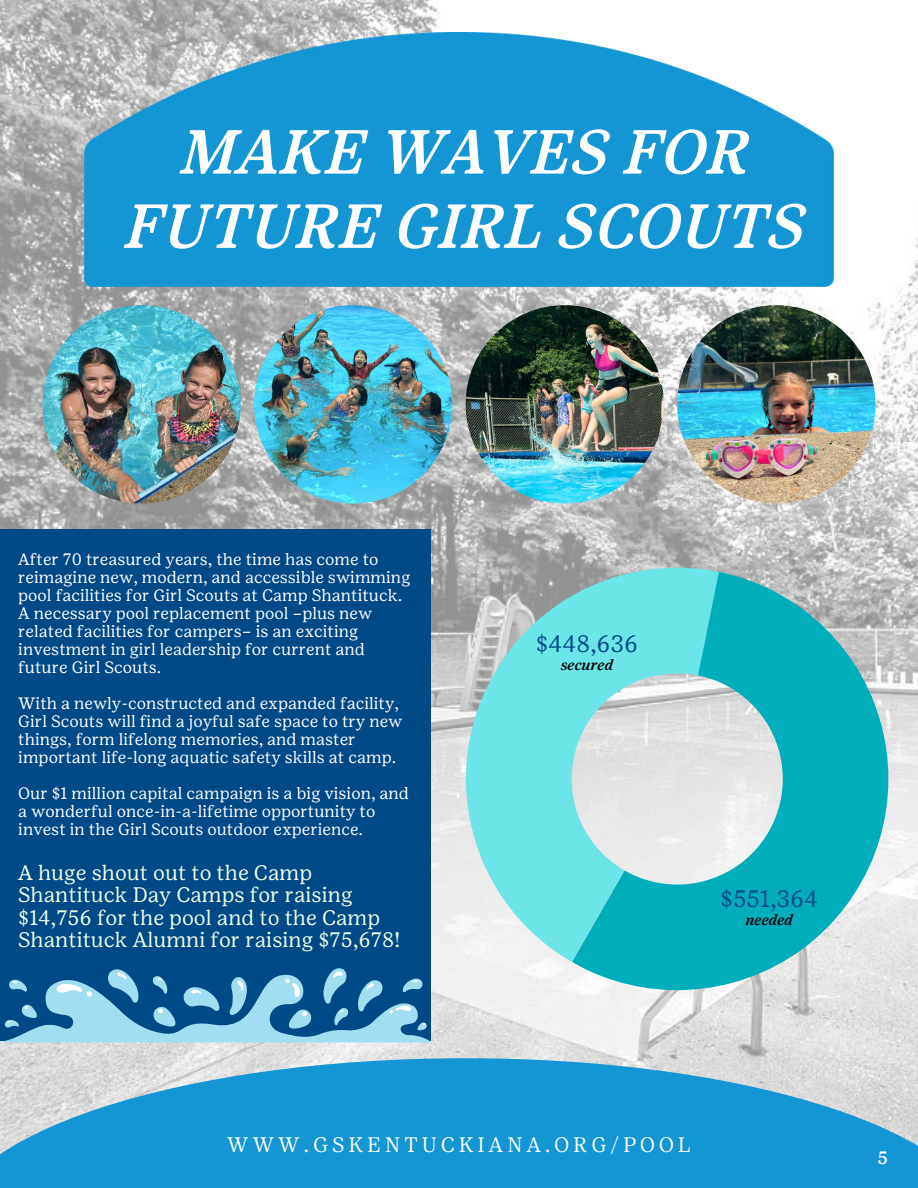
<style>
.page{position:relative;width:918px;height:1188px;background:#fff}
.page>*{position:absolute;margin:0;border:0;box-sizing:border-box;transform-origin:0 0}
.t1{font:italic 500 62.1px/74.2px "Girl Scout Text";color:#fff;text-align:center}
.t2{font:23.7px "Girl Scout Text";color:#004987}
.t3{font:21px/22.5px "Girl Scout Text";color:#efffe9}
.t4{font:300 21px "Girl Scout Display";letter-spacing:.205em;color:#fff}
.t5{font:500 18px "Girl Scout Text";color:#fff}
.t6{font:16.5px/18px "Girl Scout Text";color:#fff}
.t7{font:italic 500 14.7px "Girl Scout Text";color:#000}
</style>
<div class="page">
<img style="left:0;top:0;width:918px;height:1058px">
<img style="left:42px;top:305px;width:199px;height:198px;border-radius:50%">
<img style="left:254px;top:305px;width:198px;height:198px;border-radius:50%">
<img style="left:466px;top:305px;width:198px;height:198px;border-radius:50%">
<img style="left:677px;top:305px;width:199px;height:198px;border-radius:50%">
<svg style="left:0;top:1058px;width:918px;height:130px;background:#3ca4d5"></svg>
<img style="left:85px;top:33px;width:748px;height:253px">
<div style="left:0;top:529px;width:431px;height:511px;background:#004987"></div>
<svg style="left:1px;top:968px;width:430px;height:74px"></svg>
<svg style="left:442px;top:548px;width:287px;height:414px;background:#9cd6d7"></svg>
<svg style="left:572px;top:572px;width:329px;height:432px;background:#73cbd1"></svg>
<p class="t1" style="left:125px;top:114px;width:682px">MAKE WAVES FOR<br>FUTURE GIRL SCOUTS</p>
<p class="t6" style="left:18px;top:550px;width:394px">After 70 treasured years, the time has come to reimagine new, modern, and accessible swimming pool facilities for Girl Scouts at Camp Shantituck.<br>A necessary pool replacement pool –plus new related facilities for campers– is an exciting investment in girl leadership for current and future Girl Scouts.</p>
<p class="t6" style="left:18px;top:694px;width:386px">With a newly-constructed and expanded facility, Girl Scouts will find a joyful safe space to try new things, form lifelong memories, and master important life-long aquatic safety skills at camp.</p>
<p class="t6" style="left:18px;top:784px;width:392px">Our $1 million capital campaign is a big vision, and a wonderful once-in-a-lifetime opportunity to invest in the Girl Scouts outdoor experience.</p>
<p class="t3" style="left:18px;top:861px;width:384px">A huge shout out to the Camp Shantituck Day Camps for raising $14,756 for the pool and to the Camp Shantituck Alumni for raising $75,678!</p>
<p class="t2" style="left:536px;top:630px;width:104px">$448,636</p>
<p class="t7" style="left:561px;top:656px;width:54px">secured</p>
<p class="t2" style="left:720px;top:885px;width:99px">$551,364</p>
<p class="t7" style="left:746px;top:912px;width:49px">needed</p>
<p class="t4" style="left:227px;top:1132px;width:465px">WWW.GSKENTUCKIANA.ORG/POOL</p>
<p class="t5" style="left:878px;top:1147px;width:12px">5</p>
</div>
